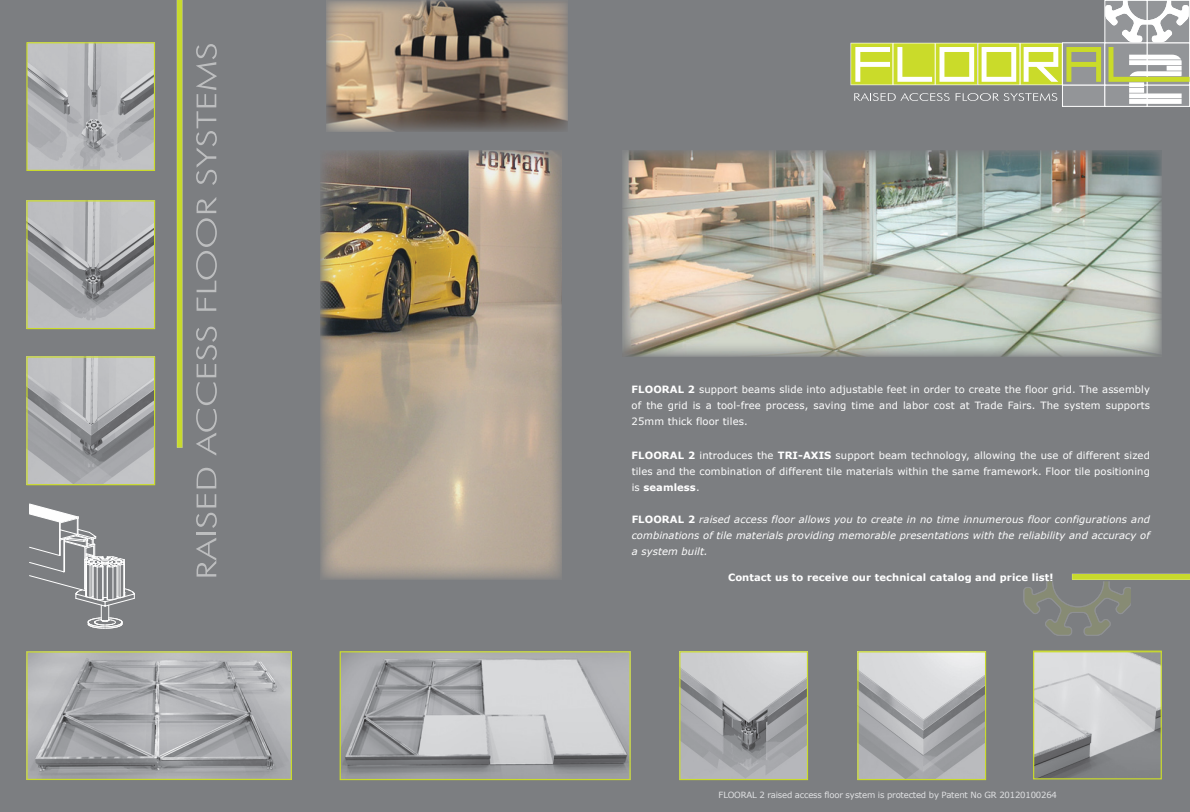
<style>
.page{position:relative;width:1190px;height:812px;background:#fff}
.page>*{position:absolute;margin:0;border:0;box-sizing:border-box;transform-origin:0 0}
.t1{font:10px/16px "Verdana";letter-spacing:.01em;color:#fff;text-align:justify}
.t2{font:italic 10px/16px "Verdana";letter-spacing:.01em;color:#fff;text-align:justify}
.t3{font:700 10px "Verdana";letter-spacing:.01em;color:#fff}
.t4{font:8.5px "Verdana";letter-spacing:-.02em;color:#e1e2e4}
.s1{font-weight:700}
.s2{font-weight:700;font-style:normal}
</style>
<div class="page">
<div style="left:0;top:0;width:1189px;height:811px;background:#7c7e81"></div>
<svg style="left:177px;top:0;width:5px;height:447px;background:#c8da2f"></svg>
<div style="left:1062px;top:85px;width:43px;height:22px;background:#939598;border:1px solid #fff"></div>
<div style="left:1104px;top:85px;width:43px;height:22px;background:#939598;border:1px solid #fff"></div>
<div style="left:1146px;top:85px;width:43px;height:22px;background:#939598;border:1px solid #fff"></div>
<svg style="left:850px;top:0;width:339px;height:104px"></svg>
<svg style="left:196px;top:538px;width:20px;height:38px"></svg>
<hr style="left:196px;top:532px;width:20px;height:2px;background:#fff">
<svg style="left:196px;top:494px;width:21px;height:33px"></svg>
<svg style="left:196px;top:467px;width:20px;height:21px"></svg>
<svg style="left:196px;top:326px;width:21px;height:129px"></svg>
<svg style="left:196px;top:197px;width:21px;height:113px"></svg>
<svg style="left:196px;top:44px;width:21px;height:141px"></svg>
<svg style="left:1023px;top:573px;width:166px;height:62px"></svg>
<img style="left:28px;top:44px;width:125px;height:125px">
<div style="left:26px;top:42px;width:129px;height:129px;border:1px solid #cadb2a"></div>
<img style="left:28px;top:202px;width:125px;height:125px">
<div style="left:26px;top:200px;width:129px;height:129px;border:1px solid #cadb2a"></div>
<img style="left:28px;top:358px;width:125px;height:125px">
<div style="left:26px;top:356px;width:129px;height:129px;border:1px solid #cadb2a"></div>
<img style="left:681px;top:653px;width:125px;height:124px">
<div style="left:679px;top:651px;width:129px;height:128px;border:1px solid #cadb2a"></div>
<img style="left:859px;top:653px;width:125px;height:124px">
<div style="left:857px;top:651px;width:129px;height:128px;border:1px solid #cadb2a"></div>
<img style="left:28px;top:653px;width:262px;height:124px">
<div style="left:26px;top:651px;width:266px;height:128px;border:1px solid #cadb2a"></div>
<img style="left:341px;top:653px;width:287px;height:124px">
<div style="left:339px;top:651px;width:291px;height:128px;border:1px solid #cadb2a"></div>
<svg style="left:1035px;top:652px;width:124px;height:125px"></svg>
<div style="left:1033px;top:650px;width:128px;height:129px;border:1px solid #cadb2a"></div>
<img style="left:321px;top:150px;width:241px;height:429px">
<img style="left:622px;top:150px;width:539px;height:206px">
<img style="left:326px;top:0;width:241px;height:132px">
<svg style="left:29px;top:503px;width:106px;height:125px"></svg>
<p class="t1" style="left:631px;top:380px;width:520px"><span class="s1">FLOORAL 2</span> support beams slide into adjustable feet in order to create the floor grid. The assembly of the grid is a tool-free process, saving time and labor cost at Trade Fairs. The system supports 25mm thick floor tiles.</p>
<p class="t1" style="left:631px;top:446px;width:520px"><span class="s1">FLOORAL 2</span> introduces the <span class="s1">TRI-AXIS</span> support beam technology, allowing the use of different sized tiles and the combination of different tile materials within the same framework. Floor tile positioning is <span class="s1">seamless</span>.</p>
<p class="t2" style="left:631px;top:510px;width:520px"><span class="s2">FLOORAL 2</span> raised access floor allows you to create in no time innumerous floor configurations and combinations of tile materials providing memorable presentations with the reliability and accuracy of a system built.</p>
<p class="t3" style="left:728px;top:570px;width:327px">Contact us to receive our technical catalog and price list!</p>
<p class="t4" style="left:718px;top:789px;width:340px">FLOORAL 2 raised access floor system is protected by Patent No GR 20120100264</p>
</div>
